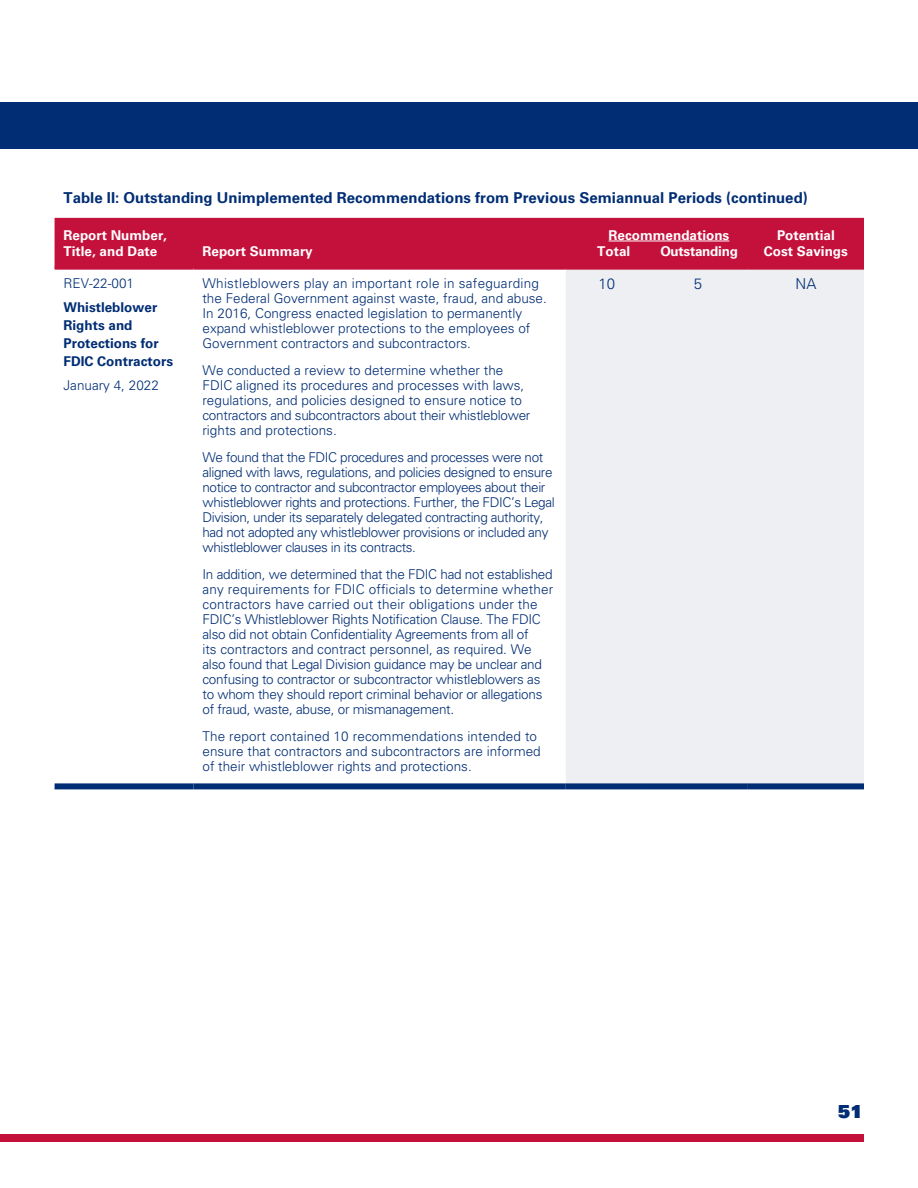
<style>
.page{position:relative;width:918px;height:1188px;background:#fff}
.page>*{position:absolute;margin:0;border:0;box-sizing:border-box;transform-origin:0 0}
.t1{font:18px "Univers LT Std X Black";color:#002d74}
.body{font:700 15px "Univers LT Std";color:#002d74}
.body-2{font:300 15px "Univers LT Std";color:#002d74}
.body-3{font:300 13.5px/15px "Univers LT Std";letter-spacing:-.02em;color:#002d74}
.body-4{font:300 13.5px/15px "Univers LT Std";color:#002d74}
.body-5{font:700 13.5px/16.5px "Univers LT Std";color:#fff}
.body-6{font:700 13.5px/18px "Univers LT Std";color:#002d74}
.body-7{font:700 13.5px "Univers LT Std";letter-spacing:-.02em;color:#fff}
</style>
<div class="page">
<div style="left:0;top:102px;width:918px;height:46px;background:#002d74"></div>
<div style="left:0;top:1134px;width:864px;height:7px;background:#c3113c"></div>
<div style="left:55px;top:218px;width:809px;height:49px;background:#c3113c"></div>
<div style="left:566px;top:270px;width:298px;height:513px;background:#edeff2"></div>
<div style="left:55px;top:783px;width:139px;height:6px;background:#002d74"></div>
<div style="left:194px;top:783px;width:372px;height:6px;background:#002d74"></div>
<div style="left:566px;top:783px;width:82px;height:6px;background:#002d74"></div>
<div style="left:648px;top:783px;width:100px;height:6px;background:#002d74"></div>
<div style="left:748px;top:783px;width:116px;height:6px;background:#002d74"></div>
<hr style="left:55px;top:267px;width:139px;height:3px;background:#c3113c">
<hr style="left:194px;top:267px;width:372px;height:3px;background:#c3113c">
<hr style="left:566px;top:267px;width:82px;height:3px;background:#c3113c">
<hr style="left:648px;top:267px;width:100px;height:3px;background:#c3113c">
<hr style="left:748px;top:267px;width:116px;height:3px;background:#c3113c">
<hr style="left:609px;top:241px;width:120px;height:1px;background:#fff">
<p class="body" style="left:64px;top:189px;width:746px">Table II: Outstanding Unimplemented Recommendations from Previous Semiannual Periods (continued)</p>
<p class="body-5" style="left:64px;top:227px;width:105px">Report Number,<br>Title, and Date</p>
<p class="body-5" style="left:597px;top:227px;width:134px;text-indent:11px">Recommendations<br>Total</p>
<p class="body-5" style="left:764px;top:227px;width:86px;text-align:center">Potential<br>Cost Savings</p>
<p class="body-7" style="left:660px;top:243px;width:79px">Outstanding</p>
<p class="body-5" style="left:202px;top:243px;width:112px">Report Summary</p>
<p class="body-3" style="left:64px;top:276px;width:72px">REV-22-001</p>
<p class="body-6" style="left:64px;top:299px;width:111px">Whistleblower<br>Rights and<br>Protections for<br>FDIC Contractors</p>
<p class="body-4" style="left:64px;top:378px;width:97px">January 4, 2022</p>
<p class="body-4" style="left:202px;top:276px;width:346px">Whistleblowers play an important role in safeguarding the Federal Government against waste, fraud, and abuse.<br>In 2016, Congress enacted legislation to permanently expand whistleblower protections to the employees of Government contractors and subcontractors.</p>
<p class="body-4" style="left:202px;top:363px;width:329px">We conducted a review to determine whether the FDIC aligned its procedures and processes with laws, regulations, and policies designed to ensure notice to contractors and subcontractors about their whistleblower rights and protections.</p>
<p class="body-3" style="left:202px;top:450px;width:354px">We found that the FDIC procedures and processes were not aligned with laws, regulations, and policies designed to ensure notice to contractor and subcontractor employees about their whistleblower rights and protections. Further, the FDIC’s Legal Division, under its separately delegated contracting authority, had not adopted any whistleblower provisions or included any whistleblower clauses in its contracts.</p>
<p class="body-3" style="left:202px;top:567px;width:352px">In addition, we determined that the FDIC had not established any requirements for FDIC officials to determine whether contractors have carried out their obligations under the FDIC’s Whistleblower Rights Notification Clause. The FDIC also did not obtain Confidentiality Agreements from all of<br>its contractors and contract personnel, as required. We also found that Legal Division guidance may be unclear and confusing to contractor or subcontractor whistleblowers as to whom they should report criminal behavior or allegations of fraud, waste, abuse, or mismanagement.</p>
<p class="body-4" style="left:202px;top:729px;width:340px">The report contained 10 recommendations intended to ensure that contractors and subcontractors are informed of their whistleblower rights and protections.</p>
<p class="body-2" style="left:599px;top:275px;width:18px">10</p>
<p class="body-2" style="left:694px;top:275px;width:10px">5</p>
<p class="body-2" style="left:796px;top:275px;width:22px">NA</p>
<h1 class="t1" style="left:838px;top:1100px;width:27px">51</h1>
</div>
